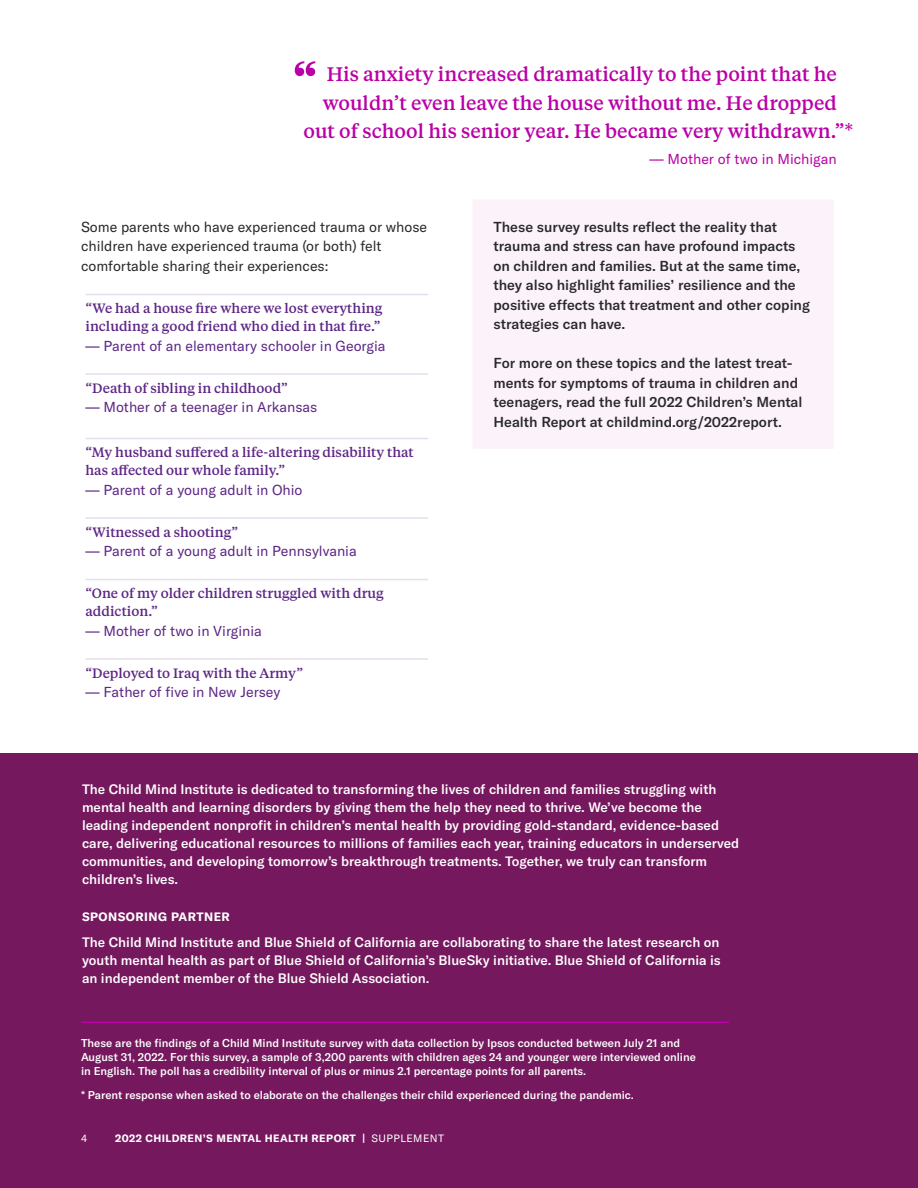
<style>
.page{position:relative;width:918px;height:1188px;background:#fff}
.page>*{position:absolute;margin:0;border:0;box-sizing:border-box;transform-origin:0 0}
.t1{font:500 19.5px/28.5px "Tiempos Text";color:#ba00a6;text-align:center}
.Body_Copy{font:500 14.25px/19.5px "GT America";color:#292829}
.Bullet_Copy{font:14.25px "GT America";color:#5d2685}
.Body_Copy-2{font:14.25px/19.5px "GT America";color:#292829}
.Body_Copy-3{font:14.25px "GT America";color:#ba00a6}
.t2{font:500 13.5px/18px "GT America";color:#fff}
.Bullet_Copy-2{font:500 13.5px/18px "Tiempos Text";color:#5d2685}
.t3{font:700 12px "GT America";letter-spacing:.04em;color:#fff}
.Body_Copy-4{font:500 11.25px/14.2px "GT America";color:#fff}
.t4{font:700 10.5px "GT America";letter-spacing:.04em;color:#fff}
.t5{font:10.5px "GT America";color:#fff}
.s1{font-weight:400}
</style>
<div class="page">
<div style="left:0;top:753px;width:918px;height:435px;background:#75185e"></div>
<hr style="left:81px;top:1022px;width:648px;height:1px;background:#ba00a6">
<div style="left:472px;top:200px;width:362px;height:249px;background:#fbf2fa"></div>
<hr style="left:86px;top:294px;width:342px;height:1px;background:#e7deed">
<hr style="left:86px;top:373px;width:342px;height:2px;background:#e7deed">
<hr style="left:86px;top:438px;width:342px;height:1px;background:#e7deed">
<hr style="left:86px;top:517px;width:342px;height:2px;background:#e7deed">
<hr style="left:86px;top:579px;width:342px;height:1px;background:#e7deed">
<hr style="left:86px;top:658px;width:342px;height:2px;background:#e7deed">
<svg style="left:295px;top:61px;width:20px;height:15px"></svg>
<p class="t1" style="left:303px;top:59px;width:552px">His anxiety increased dramatically to the point that he wouldn’t even leave the house without me. He dropped out of school his senior year. He became very withdrawn.”*</p>
<p class="Body_Copy-3" style="left:650px;top:151px;width:189px">— Mother of two in Michigan</p>
<p class="Body_Copy-2" style="left:81px;top:217px;width:348px">Some parents who have experienced trauma or whose children have experienced trauma (or both) felt comfortable sharing their experiences:</p>
<p class="Bullet_Copy-2" style="left:86px;top:299px;width:298px">“We had a house fire where we lost everything including a good friend who died in that fire.”</p>
<p class="Bullet_Copy" style="left:86px;top:337px;width:302px">— Parent of an elementary schooler in Georgia</p>
<p class="Bullet_Copy-2" style="left:86px;top:378px;width:204px">“Death of sibling in childhood”</p>
<p class="Bullet_Copy" style="left:86px;top:399px;width:233px">— Mother of a teenager in Arkansas</p>
<p class="Bullet_Copy-2" style="left:86px;top:443px;width:330px">“My husband suffered a life-altering disability that has affected our whole family.”</p>
<p class="Bullet_Copy" style="left:86px;top:481px;width:219px">— Parent of a young adult in Ohio</p>
<p class="Bullet_Copy-2" style="left:86px;top:522px;width:154px">“Witnessed a shooting”</p>
<p class="Bullet_Copy" style="left:86px;top:543px;width:273px">— Parent of a young adult in Pennsylvania</p>
<p class="Bullet_Copy-2" style="left:86px;top:584px;width:300px">“One of my older children struggled with drug addiction.”</p>
<p class="Bullet_Copy" style="left:86px;top:622px;width:178px">— Mother of two in Virginia</p>
<p class="Bullet_Copy-2" style="left:86px;top:663px;width:219px">“Deployed to Iraq with the Army”</p>
<p class="Bullet_Copy" style="left:86px;top:684px;width:196px">— Father of five in New Jersey</p>
<p class="Body_Copy" style="left:494px;top:217px;width:318px">These survey results reflect the reality that trauma and stress can have profound impacts on children and families. But at the same time, they also highlight families’ resilience and the positive effects that treatment and other coping strategies can have.</p>
<p class="Body_Copy" style="left:494px;top:353px;width:311px">For more on these topics and the latest treat&shy;ments for symptoms of trauma in children and teenagers, read the full 2022 Children’s Mental Health Report at childmind.org/2022report.</p>
<p class="t2" style="left:82px;top:780px;width:659px">The Child Mind Institute is dedicated to transforming the lives of children and families struggling with mental health and learning disorders by giving them the help they need to thrive. We’ve become the leading independent nonprofit in children’s mental health by providing gold-standard, evidence-based care, delivering educational resources to millions of families each year, training educators in underserved communities, and developing tomorrow’s breakthrough treatments. Together, we truly can transform children’s lives.</p>
<p class="t3" style="left:82px;top:909px;width:149px">SPONSORING PARTNER</p>
<p class="t2" style="left:82px;top:933px;width:640px;text-align:justify">The Child Mind Institute and Blue Shield of California are collaborating to share the latest research on youth mental health as part of Blue Shield of California’s BlueSky initiative. Blue Shield of California is an independent member of the Blue Shield Association.</p>
<p class="Body_Copy-4" style="left:81px;top:1036px;width:616px">These are the findings of a Child Mind Institute survey with data collection by Ipsos conducted between July 21 and<br>August 31, 2022. For this survey, a sample of 3,200 parents with children ages 24 and younger were interviewed online in English. The poll has a credibility interval of plus or minus 2.1 percentage points for all parents.</p>
<p class="Body_Copy-4" style="left:81px;top:1087px;width:554px">* Parent response when asked to elaborate on the challenges their child experienced during the pandemic.</p>
<p class="t5" style="left:81px;top:1132px;width:8px">4</p>
<p class="t4" style="left:115px;top:1132px;width:330px">2022 CHILDREN’S MENTAL HEALTH REPORT | <span class="s1">SUPPLEMENT</span></p>
</div>
